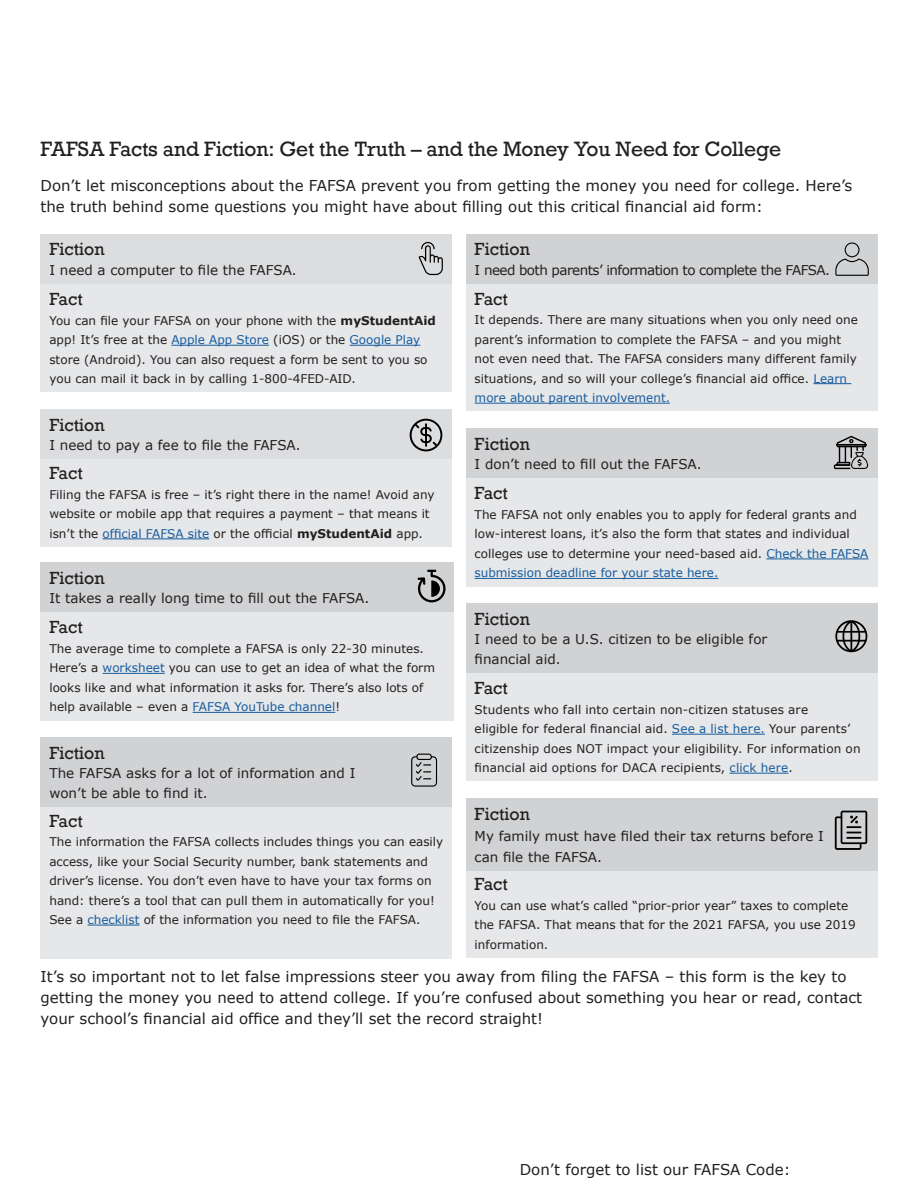
<style>
.page{position:relative;width:918px;height:1188px;background:#fff}
.page>*{position:absolute;margin:0;border:0;box-sizing:border-box;transform-origin:0 0}
.t1{font:19.5px "Rockwell";letter-spacing:-.01em;color:#231f20}
.t2{font:16.5px "Rockwell";color:#231f20}
.t3{font:15px/21px "Verdana";color:#231f20}
.t4{font:13.5px/19.5px "Verdana";color:#231f20}
.t5{font:13.5px "Verdana";letter-spacing:-.04em;color:#231f20}
.t6{font:12px/19.5px "Verdana";color:#231f20}
.s1{font-weight:700}
.s2{color:#175d9e}
</style>
<div class="page">
<div style="left:40px;top:284px;width:412px;height:108px;background:#e6e7e9"></div>
<hr style="left:171px;top:345px;width:98px;height:1px;background:#175d9e">
<hr style="left:350px;top:345px;width:70px;height:1px;background:#175d9e">
<div style="left:40px;top:234px;width:412px;height:50px;background:#dcdddf"></div>
<svg style="left:419px;top:242px;width:24px;height:33px"></svg>
<div style="left:40px;top:458px;width:412px;height:89px;background:#e6e7e9"></div>
<hr style="left:103px;top:539px;width:106px;height:1px;background:#175d9e">
<div style="left:40px;top:409px;width:412px;height:50px;background:#dcdddf"></div>
<svg style="left:410px;top:419px;width:32px;height:32px"></svg>
<div style="left:40px;top:612px;width:414px;height:108px;background:#e6e7e9"></div>
<hr style="left:103px;top:673px;width:62px;height:1px;background:#175d9e">
<hr style="left:193px;top:712px;width:142px;height:1px;background:#175d9e">
<div style="left:40px;top:562px;width:414px;height:50px;background:#d1d2d4"></div>
<svg style="left:418px;top:570px;width:28px;height:32px"></svg>
<div style="left:40px;top:805px;width:412px;height:154px;background:#e6e7e9"></div>
<hr style="left:88px;top:925px;width:51px;height:1px;background:#175d9e">
<div style="left:40px;top:737px;width:412px;height:70px;background:#d1d2d4"></div>
<svg style="left:411px;top:754px;width:26px;height:33px"></svg>
<div style="left:466px;top:283px;width:412px;height:128px;background:#e6e7e9"></div>
<hr style="left:813px;top:383px;width:38px;height:1px;background:#175d9e">
<hr style="left:475px;top:403px;width:195px;height:1px;background:#175d9e">
<div style="left:466px;top:234px;width:412px;height:50px;background:#d1d2d4"></div>
<svg style="left:835px;top:242px;width:34px;height:34px"></svg>
<div style="left:466px;top:478px;width:412px;height:108px;background:#e6e7e9"></div>
<hr style="left:766px;top:559px;width:103px;height:1px;background:#175d9e">
<hr style="left:475px;top:578px;width:243px;height:1px;background:#175d9e">
<div style="left:466px;top:428px;width:412px;height:50px;background:#d1d2d4"></div>
<svg style="left:834px;top:436px;width:34px;height:33px"></svg>
<div style="left:466px;top:673px;width:412px;height:108px;background:#e6e7e9"></div>
<hr style="left:672px;top:734px;width:93px;height:1px;background:#175d9e">
<hr style="left:730px;top:773px;width:59px;height:1px;background:#175d9e">
<div style="left:466px;top:603px;width:412px;height:70px;background:#d1d2d4"></div>
<svg style="left:835px;top:620px;width:32px;height:32px"></svg>
<div style="left:466px;top:869px;width:412px;height:89px;background:#e6e7e9"></div>
<div style="left:466px;top:798px;width:412px;height:72px;background:#d1d2d4"></div>
<svg style="left:835px;top:811px;width:32px;height:39px"></svg>
<p class="t1" style="left:40px;top:137px;width:742px">FAFSA Facts and Fiction: Get the Truth – and the Money You Need for College</p>
<p class="t3" style="left:40px;top:175px;width:813px">Don’t let misconceptions about the FAFSA prevent you from getting the money you need for college. Here’s the truth behind some questions you might have about filling out this critical financial aid form:</p>
<p class="t2" style="left:49px;top:239px;width:57px">Fiction</p>
<p class="t4" style="left:49px;top:260px;width:249px">I need a computer to file the FAFSA.</p>
<p class="t2" style="left:49px;top:289px;width:35px">Fact</p>
<p class="t6" style="left:49px;top:311px;width:388px">You can file your FAFSA on your phone with the <span class="s1">myStudentAid </span>app! It’s free at the <span class="s2">Apple App Store</span> (iOS) or the <span class="s2">Google Play </span>store (Android). You can also request a form be sent to you so you can mail it back in by calling 1-800-4FED-AID.</p>
<p class="t2" style="left:49px;top:414px;width:57px">Fiction</p>
<p class="t4" style="left:49px;top:436px;width:253px">I need to pay a fee to file the FAFSA.</p>
<p class="t2" style="left:49px;top:463px;width:35px">Fact</p>
<p class="t6" style="left:49px;top:485px;width:387px">Filing the FAFSA is free – it’s right there in the name! Avoid any website or mobile app that requires a payment – that means it isn’t the <span class="s2">official FAFSA site</span> or the official <span class="s1">myStudentAid</span> app.</p>
<p class="t2" style="left:49px;top:568px;width:57px">Fiction</p>
<p class="t4" style="left:49px;top:589px;width:321px">It takes a really long time to fill out the FAFSA.</p>
<p class="t2" style="left:49px;top:617px;width:35px">Fact</p>
<p class="t6" style="left:49px;top:639px;width:387px">The average time to complete a FAFSA is only 22-30 minutes.<br>Here’s a <span class="s2">worksheet</span> you can use to get an idea of what the form looks like and what information it asks for. There’s also lots of help available – even a <span class="s2">FAFSA YouTube channel</span>!</p>
<p class="t2" style="left:49px;top:743px;width:57px">Fiction</p>
<p class="t4" style="left:49px;top:764px;width:307px">The FAFSA asks for a lot of information and I won’t be able to find it.</p>
<p class="t2" style="left:49px;top:810px;width:35px">Fact</p>
<p class="t6" style="left:49px;top:832px;width:395px">The information the FAFSA collects includes things you can easily access, like your Social Security number, bank statements and driver’s license. You don’t even have to have your tax forms on hand: there’s a tool that can pull them in automatically for you!<br>See a <span class="s2">checklist</span> of the information you need to file the FAFSA.</p>
<p class="t2" style="left:475px;top:239px;width:57px">Fiction</p>
<p class="t5" style="left:475px;top:261px;width:357px">I need both parents’ information to complete the FAFSA.</p>
<p class="t2" style="left:475px;top:288px;width:35px">Fact</p>
<p class="t6" style="left:475px;top:310px;width:385px">It depends. There are many situations when you only need one parent’s information to complete the FAFSA – and you might not even need that. The FAFSA considers many different family situations, and so will your college’s financial aid office. <span class="s2">Learn more about parent involvement.</span></p>
<p class="t2" style="left:475px;top:433px;width:57px">Fiction</p>
<p class="t4" style="left:475px;top:455px;width:228px">I don’t need to fill out the FAFSA.</p>
<p class="t2" style="left:475px;top:483px;width:35px">Fact</p>
<p class="t6" style="left:475px;top:505px;width:395px">The FAFSA not only enables you to apply for federal grants and low-interest loans, it’s also the form that states and individual colleges use to determine your need-based aid. <span class="s2">Check the FAFSA submission deadline for your state here.</span></p>
<p class="t2" style="left:475px;top:609px;width:57px">Fiction</p>
<p class="t4" style="left:475px;top:630px;width:294px">I need to be a U.S. citizen to be eligible for financial aid.</p>
<p class="t2" style="left:475px;top:678px;width:35px">Fact</p>
<p class="t6" style="left:475px;top:700px;width:387px">Students who fall into certain non-citizen statuses are<br>eligible for federal financial aid. <span class="s2">See a list here.</span> Your parents’ citizenship does NOT impact your eligibility. For information on financial aid options for DACA recipients, <span class="s2">click here</span>.</p>
<p class="t2" style="left:475px;top:803px;width:57px">Fiction</p>
<p class="t4" style="left:475px;top:825px;width:351px;line-height:21px">My family must have filed their tax returns before I can file the FAFSA.</p>
<p class="t2" style="left:475px;top:874px;width:35px">Fact</p>
<p class="t6" style="left:475px;top:896px;width:383px">You can use what’s called “prior-prior year” taxes to complete the FAFSA. That means that for the 2021 FAFSA, you use 2019 information.</p>
<p class="t3" style="left:40px;top:966px;width:823px">It’s so important not to let false impressions steer you away from filing the FAFSA – this form is the key to getting the money you need to attend college. If you’re confused about something you hear or read, contact your school’s financial aid office and they’ll set the record straight!</p>
<p class="t3" style="left:520px;top:1159px;width:272px">Don’t forget to list our FAFSA Code:</p>
</div>
